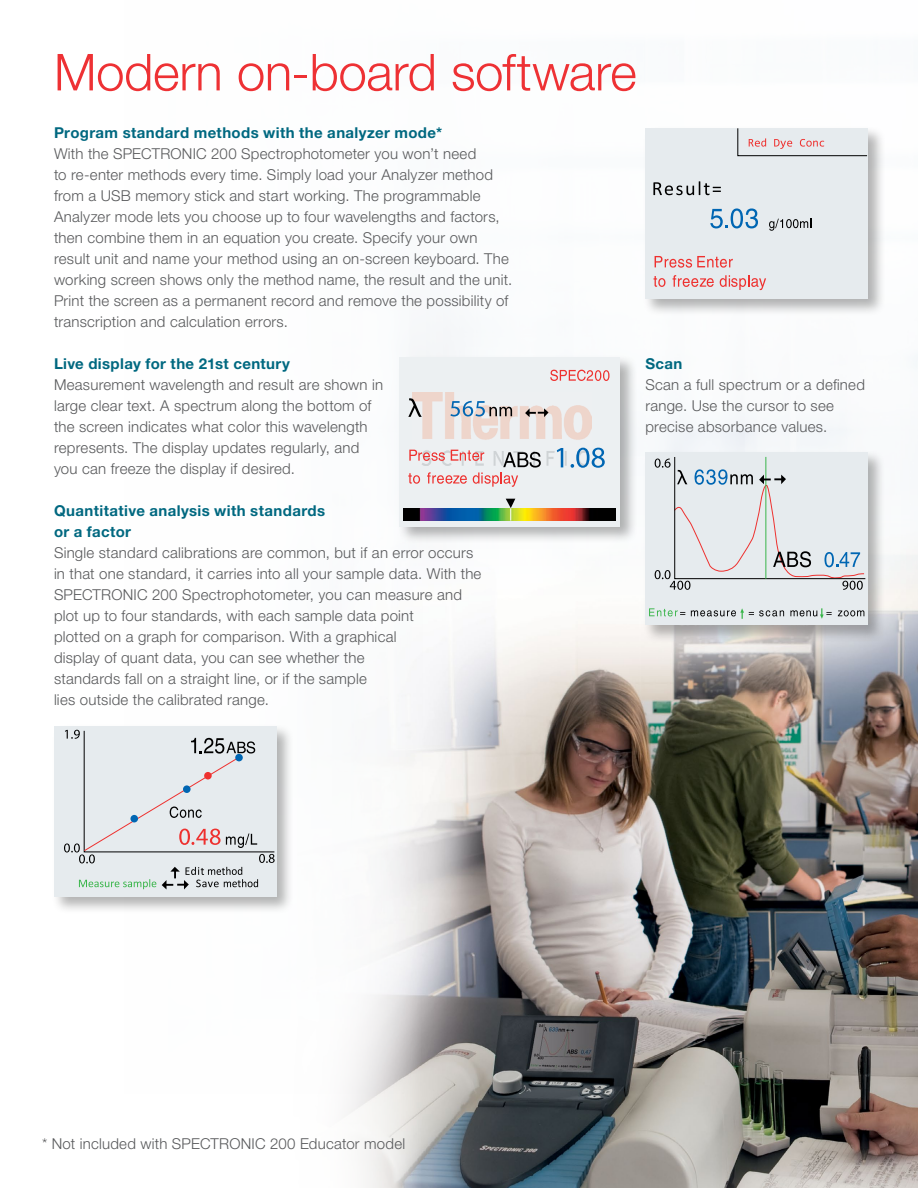
<style>
.page{position:relative;width:918px;height:1188px;background:#fff}
.page>*{position:absolute;margin:0;border:0;box-sizing:border-box;transform-origin:0 0}
.t1{font:300 51px "Helvetica Neue LTW1 G";letter-spacing:-.01em;color:#ee3134}
.t2{font:300 15px/21px "Helvetica Neue LTW1 G";letter-spacing:.015em;color:#58595b}
.t3{font:700 15px/21px "Helvetica Neue LTW1 G";letter-spacing:.025em;color:#006880}
</style>
<div class="page">
<img style="left:348px;top:434px;width:570px;height:754px">
<div style="left:643px;top:126px;width:243px;height:190px;background:#000;opacity:.3"></div>
<div style="left:646px;top:128px;width:222px;height:171px;background:#e6ebee"></div>
<svg style="left:653px;top:181px;width:68px;height:14px"></svg>
<svg style="left:655px;top:256px;width:78px;height:12px"></svg>
<svg style="left:654px;top:276px;width:11px;height:11px"></svg>
<svg style="left:673px;top:275px;width:41px;height:12px"></svg>
<svg style="left:720px;top:275px;width:46px;height:15px"></svg>
<svg style="left:737px;top:128px;width:131px;height:28px"></svg>
<svg style="left:710px;top:208px;width:48px;height:20px"></svg>
<svg style="left:769px;top:219px;width:42px;height:12px"></svg>
<div style="left:642px;top:450px;width:244px;height:193px;background:#000;opacity:.3"></div>
<div style="left:645px;top:453px;width:223px;height:172px;background:#e6ebee"></div>
<svg style="left:649px;top:608px;width:36px;height:8px"></svg>
<svg style="left:691px;top:608px;width:93px;height:11px"></svg>
<svg style="left:790px;top:608px;width:42px;height:11px"></svg>
<svg style="left:838px;top:610px;width:26px;height:6px"></svg>
<svg style="left:655px;top:457px;width:211px;height:133px"></svg>
<div style="left:397px;top:354px;width:240px;height:190px;background:#000;opacity:.3"></div>
<div style="left:400px;top:357px;width:220px;height:169px;background:#ecf0f2"></div>
<img style="left:413px;top:393px;width:178px;height:72px">
<svg style="left:550px;top:370px;width:59px;height:11px"></svg>
<svg style="left:408px;top:398px;width:14px;height:19px"></svg>
<svg style="left:408px;top:450px;width:133px;height:37px"></svg>
<img style="left:403px;top:508px;width:213px;height:13px">
<svg style="left:506px;top:499px;width:9px;height:22px"></svg>
<svg style="left:557px;top:448px;width:6px;height:19px"></svg>
<svg style="left:571px;top:448px;width:34px;height:20px"></svg>
<svg style="left:450px;top:401px;width:62px;height:15px"></svg>
<svg style="left:525px;top:408px;width:24px;height:9px"></svg>
<div style="left:52px;top:724px;width:243px;height:190px;background:#000;opacity:.3"></div>
<div style="left:54px;top:726px;width:223px;height:171px;background:#e6ebee"></div>
<svg style="left:64px;top:730px;width:211px;height:159px"></svg>
<h1 class="t1" style="left:54px;top:41px;width:584px">Modern on-board software</h1>
<p class="t3" style="left:54px;top:122px;width:390px">Program standard methods with the analyzer mode*</p>
<p class="t2" style="left:54px;top:143px;width:460px">With the SPECTRONIC 200 Spectrophotometer you won’t need<br>to re-enter methods every time. Simply load your Analyzer method from a USB memory stick and start working. The programmable Analyzer mode lets you choose up to four wavelengths and factors, then combine them in an equation you create. Specify your own result unit and name your method using an on-screen keyboard. The working screen shows only the method name, the result and the unit.<br>Print the screen as a permanent record and remove the possibility of transcription and calculation errors.</p>
<p class="t3" style="left:54px;top:353px;width:238px">Live display for the 21st century</p>
<p class="t2" style="left:54px;top:374px;width:331px">Measurement wavelength and result are shown in large clear text. A spectrum along the bottom of the screen indicates what color this wavelength represents. The display updates regularly, and you can freeze the display if desired.</p>
<p class="t3" style="left:54px;top:500px;width:273px">Quantitative analysis with standards or a factor</p>
<p class="t2" style="left:54px;top:542px;width:429px">Single standard calibrations are common, but if an error occurs in that one standard, it carries into all your sample data. With the SPECTRONIC 200 Spectrophotometer, you can measure and plot up to four standards, with each sample data point<br>plotted on a graph for comparison. With a graphical<br>display of quant data, you can see whether the<br>standards fall on a straight line, or if the sample<br>lies outside the calibrated range.</p>
<p class="t3" style="left:645px;top:353px;width:39px">Scan</p>
<p class="t2" style="left:645px;top:374px;width:221px">Scan a full spectrum or a defined range. Use the cursor to see precise absorbance values.</p>
<p class="t2" style="left:42px;top:1133px;width:365px">* Not included with SPECTRONIC 200 Educator model</p>
</div>
